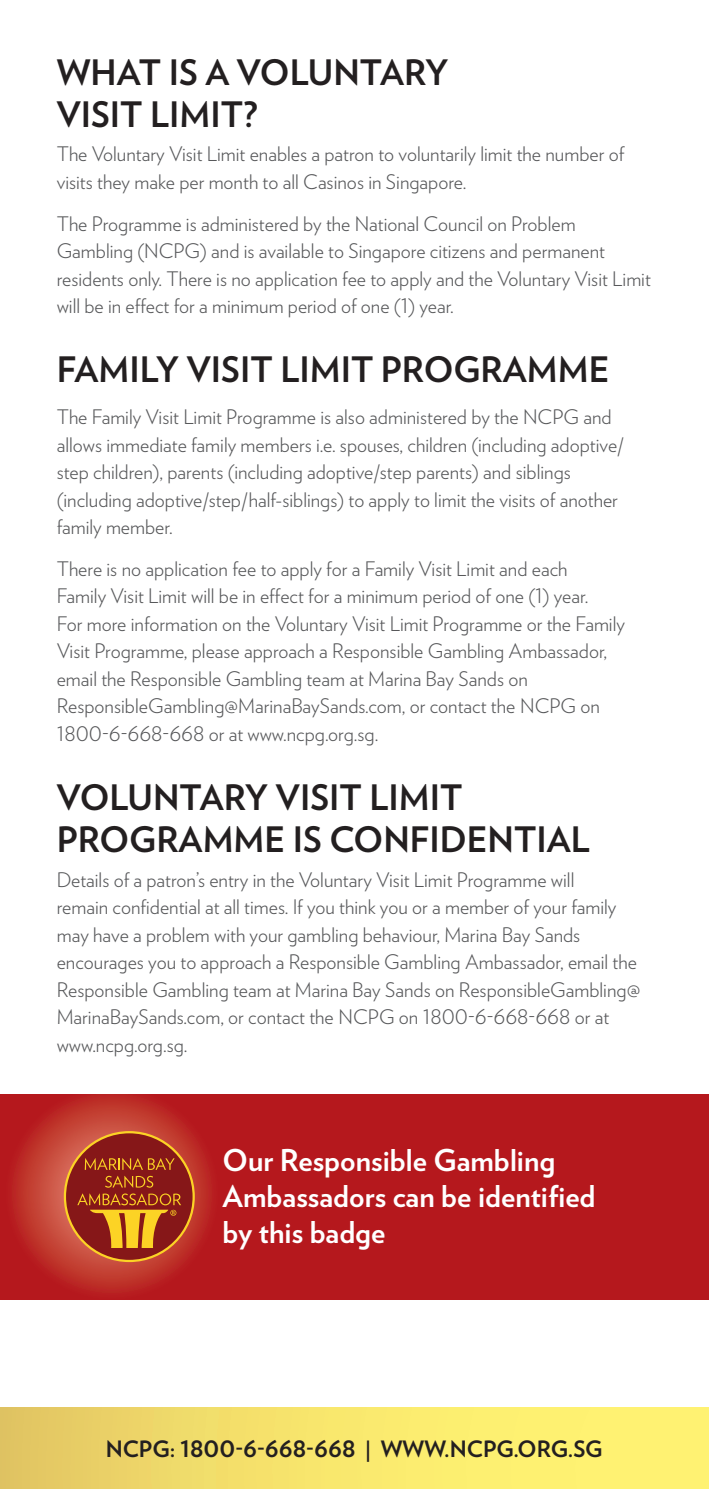
<style>
.page{position:relative;width:709px;height:1489px;background:#fff}
.page>*{position:absolute;margin:0;border:0;box-sizing:border-box;transform-origin:0 0}
.t1{font:700 35px/42px "Verlag";color:#231f20}
.t2{font:700 30px/36px "Verlag";color:#fff}
.t3{font:700 22.5px "Verlag";color:#231f20}
.t4{font:300 20px/27.5px "Verlag";color:#57585a}
</style>
<div class="page">
<svg style="left:0;top:1094px;width:709px;height:205px;background:#b61b1f"></svg>
<svg style="left:64px;top:1130px;width:131px;height:131px;background:#aa4521"></svg>
<div style="left:0;top:1402px;width:709px;height:86px;background:linear-gradient(to right,#e7cd69,#fffc78)"></div>
<hr style="left:0;top:1402px;width:709px;height:4px;background:#fff">
<p class="t1" style="left:57px;top:49px;width:393px">WHAT IS A VOLUNTARY<br>VISIT LIMIT?</p>
<p class="t4" style="left:57px;top:139px;width:569px">The Voluntary Visit Limit enables a patron to voluntarily limit the number of visits they make per month to all Casinos in Singapore.</p>
<p class="t4" style="left:57px;top:208px;width:595px">The Programme is administered by the National Council on Problem Gambling (NCPG) and is available to Singapore citizens and permanent residents only. There is no application fee to apply and the Voluntary Visit Limit will be in effect for a minimum period of one (1) year.</p>
<p class="t1" style="left:57px;top:347px;width:554px">FAMILY VISIT LIMIT PROGRAMME</p>
<p class="t4" style="left:57px;top:402px;width:568px">The Family Visit Limit Programme is also administered by the NCPG and allows immediate family members i.e. spouses, children (including adoptive/ step children), parents (including adoptive/step parents) and siblings (including adoptive/step/half-siblings) to apply to limit the visits of another family member.</p>
<p class="t4" style="left:57px;top:553px;width:570px">There is no application fee to apply for a Family Visit Limit and each<br>Family Visit Limit will be in effect for a minimum period of one (1) year.<br>For more information on the Voluntary Visit Limit Programme or the Family Visit Programme, please approach a Responsible Gambling Ambassador, email the Responsible Gambling team at Marina Bay Sands on ResponsibleGambling@MarinaBaySands.com, or contact the NCPG on 1800-6-668-668 or at www.ncpg.org.sg.</p>
<p class="t1" style="left:57px;top:774px;width:535px">VOLUNTARY VISIT LIMIT<br>PROGRAMME IS CONFIDENTIAL</p>
<p class="t4" style="left:57px;top:864px;width:585px">Details of a patron’s entry in the Voluntary Visit Limit Programme will<br>remain confidential at all times. If you think you or a member of your family may have a problem with your gambling behaviour, Marina Bay Sands encourages you to approach a Responsible Gambling Ambassador, email the Responsible Gambling team at Marina Bay Sands on ResponsibleGambling@ MarinaBaySands.com, or contact the NCPG on 1800-6-668-668 or at www.ncpg.org.sg.</p>
<p class="t2" style="left:223px;top:1140px;width:374px">Our Responsible Gambling<br>Ambassadors can be identified by this badge</p>
<p class="t3" style="left:106px;top:1431px;width:498px">NCPG: 1800-6-668-668 | WWW.NCPG.ORG.SG</p>
</div>
